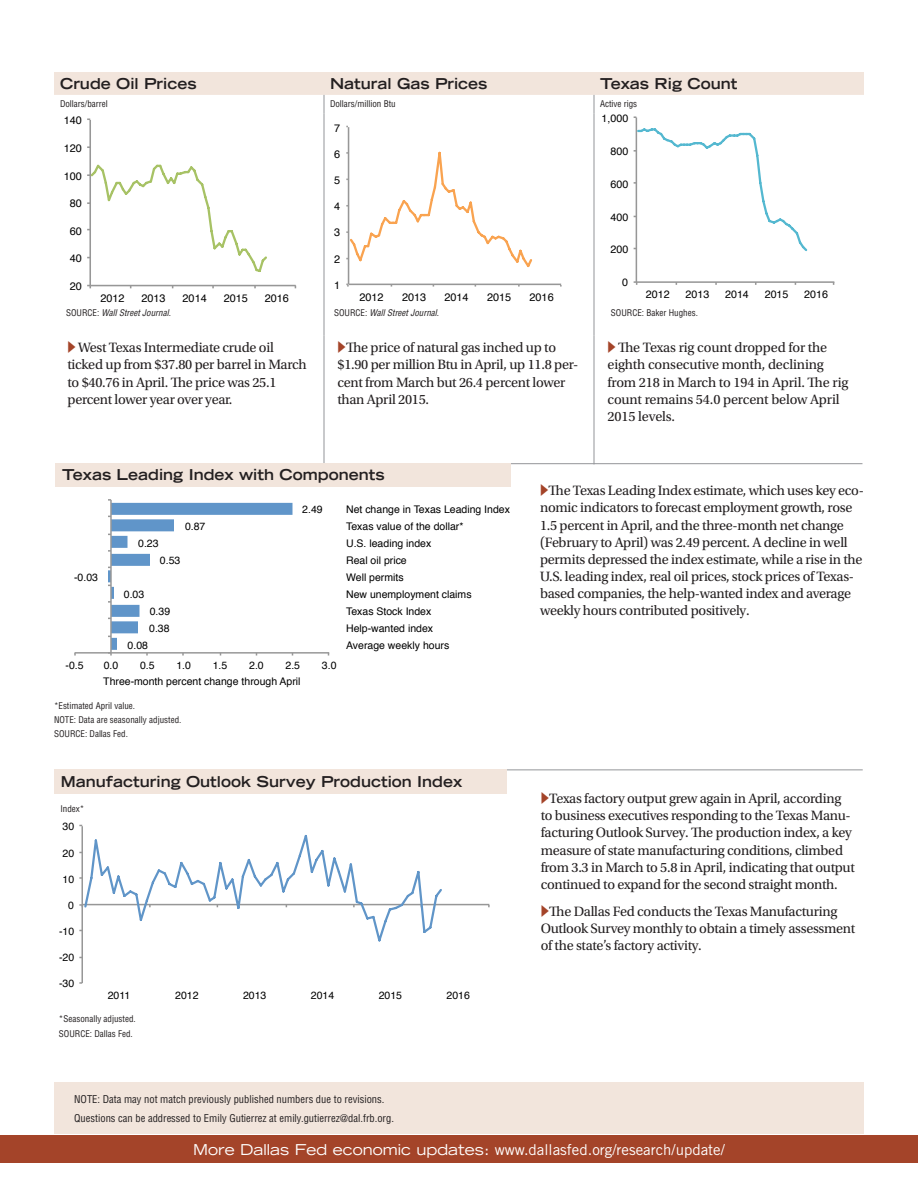
<style>
.page{position:relative;width:918px;height:1188px;background:#fff}
.page>*{position:absolute;margin:0;border:0;box-sizing:border-box;transform-origin:0 0}
.SectionHead{font:700 expanded 15px "Trade Gothic LT Std";color:#231f20}
.t1{font:15px "Trade Gothic LT Std";color:#fff}
.TEIText{font:14.25px/17.1px "Utopia Std";letter-spacing:-.02em;color:#231f20}
.t2{font:10.95px "Helvetica";color:#000}
.t3{font:10.65px "Helvetica";color:#000}
.t4{font:10.5px "Helvetica";color:#000}
.Notes{font:condensed 10.5px "Helvetica LT Std";color:#231f20}
.axislabels{font:condensed 9px "Helvetica LT Std";color:#231f20}
.axislabels-2{font:italic condensed 9px "Helvetica LT Std";color:#231f20}
.s1{font-style:normal}
.s2{font-stretch:expanded}
</style>
<div class="page">
<hr style="left:324px;top:113px;width:1px;height:222px;background:#939598">
<hr style="left:594px;top:113px;width:1px;height:222px;background:#939598">
<hr style="left:324px;top:335px;width:1px;height:129px;background:#939598">
<hr style="left:594px;top:335px;width:1px;height:129px;background:#939598">
<hr style="left:54px;top:770px;width:809px;height:1px;background:#939598">
<hr style="left:55px;top:463px;width:807px;height:1px;background:#939598">
<div style="left:54px;top:1082px;width:810px;height:52px;background:#f2e5dc"></div>
<div style="left:0;top:1135px;width:918px;height:28px;background:#a44429"></div>
<div style="left:55px;top:463px;width:456px;height:23px;background:#f2e5dc"></div>
<div style="left:54px;top:769px;width:452px;height:24px;background:#f2e5dc"></div>
<hr style="left:89px;top:120px;width:2px;height:166px;background:#979797">
<hr style="left:90px;top:285px;width:206px;height:1px;background:#979797">
<svg style="left:87px;top:163px;width:180px;height:111px"></svg>
<hr style="left:348px;top:127px;width:1px;height:157px;background:#979797">
<hr style="left:349px;top:284px;width:212px;height:1px;background:#979797">
<svg style="left:346px;top:150px;width:186px;height:119px"></svg>
<hr style="left:636px;top:118px;width:1px;height:164px;background:#979797">
<svg style="left:54px;top:72px;width:810px;height:48px"></svg>
<hr style="left:636px;top:281px;width:198px;height:2px;background:#979797">
<svg style="left:634px;top:126px;width:174px;height:127px"></svg>
<hr style="left:75px;top:652px;width:254px;height:2px;background:#989898">
<svg style="left:108px;top:500px;width:185px;height:156px"></svg>
<hr style="left:81px;top:826px;width:2px;height:157px;background:#979797">
<hr style="left:82px;top:904px;width:407px;height:1px;background:#979797">
<svg style="left:79px;top:833px;width:365px;height:110px"></svg>
<p class="SectionHead" style="left:60px;top:74px;width:138px">Crude Oil Prices</p>
<p class="SectionHead" style="left:330px;top:74px;width:159px">Natural Gas Prices</p>
<p class="SectionHead" style="left:600px;top:74px;width:139px">Texas Rig Count</p>
<p class="axislabels" style="left:60px;top:98px;width:49px">Dollars/barrel</p>
<p class="axislabels" style="left:330px;top:98px;width:67px">Dollars/million Btu</p>
<p class="axislabels" style="left:600px;top:98px;width:39px">Active rigs</p>
<p class="t2" style="left:64px;top:112px;width:20px">140</p>
<p class="t2" style="left:334px;top:119px;width:8px">7</p>
<p class="t3" style="left:602px;top:110px;width:28px">1,000</p>
<p class="t2" style="left:64px;top:140px;width:20px">120</p>
<p class="t2" style="left:334px;top:145px;width:8px">6</p>
<p class="t3" style="left:610px;top:143px;width:19px">800</p>
<p class="t2" style="left:64px;top:167px;width:20px">100</p>
<p class="t2" style="left:334px;top:172px;width:8px">5</p>
<p class="t3" style="left:610px;top:176px;width:19px">600</p>
<p class="t2" style="left:70px;top:195px;width:14px">80</p>
<p class="t2" style="left:334px;top:198px;width:8px">4</p>
<p class="t3" style="left:610px;top:209px;width:19px">400</p>
<p class="t2" style="left:70px;top:222px;width:14px">60</p>
<p class="t2" style="left:334px;top:224px;width:8px">3</p>
<p class="t2" style="left:70px;top:250px;width:14px">40</p>
<p class="t2" style="left:334px;top:250px;width:8px">2</p>
<p class="t3" style="left:610px;top:242px;width:19px">200</p>
<p class="t2" style="left:70px;top:278px;width:14px">20</p>
<p class="t2" style="left:100px;top:290px;width:26px">2012</p>
<p class="t2" style="left:142px;top:290px;width:26px">2013</p>
<p class="t2" style="left:183px;top:290px;width:26px">2014</p>
<p class="t2" style="left:224px;top:290px;width:26px">2015</p>
<p class="t2" style="left:265px;top:290px;width:26px">2016</p>
<p class="t2" style="left:334px;top:276px;width:8px">1</p>
<p class="t2" style="left:359px;top:289px;width:26px">2012</p>
<p class="t2" style="left:402px;top:289px;width:26px">2013</p>
<p class="t2" style="left:445px;top:289px;width:26px">2014</p>
<p class="t2" style="left:487px;top:289px;width:26px">2015</p>
<p class="t2" style="left:530px;top:289px;width:26px">2016</p>
<p class="t3" style="left:622px;top:274px;width:7px">0</p>
<p class="t3" style="left:646px;top:286px;width:25px">2012</p>
<p class="t3" style="left:686px;top:286px;width:25px">2013</p>
<p class="t3" style="left:725px;top:286px;width:25px">2014</p>
<p class="t3" style="left:765px;top:286px;width:25px">2015</p>
<p class="t3" style="left:804px;top:286px;width:25px">2016</p>
<p class="axislabels-2" style="left:66px;top:307px;width:107px"><span class="s1">SOURCE:</span> Wall Street Journal<span class="s1">.</span></p>
<p class="axislabels-2" style="left:334px;top:307px;width:107px"><span class="s1">SOURCE:</span> Wall Street Journal<span class="s1">.</span></p>
<p class="axislabels" style="left:611px;top:307px;width:88px">SOURCE: Baker Hughes.</p>
<p class="TEIText" style="left:68px;top:339px;width:241px;text-indent:10px">West Texas Intermediate crude oil ticked up from $37.80 per barrel in March to $40.76 in April. The price was 25.1 percent lower year over year.</p>
<p class="TEIText" style="left:338px;top:339px;width:242px;text-indent:9px">The price of natural gas inched up to $1.90 per million Btu in April, up 11.8 per&shy;cent from March but 26.4 percent lower than April 2015.</p>
<p class="TEIText" style="left:608px;top:339px;width:242px;text-indent:10px">The Texas rig count dropped for the eighth consecutive month, declining from 218 in March to 194 in April. The rig count remains 54.0 percent below April<br>2015 levels.</p>
<p class="SectionHead" style="left:62px;top:465px;width:324px">Texas Leading Index with Components</p>
<p class="t4" style="left:302px;top:501px;width:22px">2.49</p>
<p class="t4" style="left:346px;top:501px;width:165px">Net change in Texas Leading Index</p>
<p class="t4" style="left:185px;top:518px;width:22px">0.87</p>
<p class="t4" style="left:346px;top:518px;width:119px">Texas value of the dollar*</p>
<p class="t4" style="left:138px;top:535px;width:22px">0.23</p>
<p class="t4" style="left:346px;top:535px;width:87px">U.S. leading index</p>
<p class="t4" style="left:160px;top:552px;width:22px">0.53</p>
<p class="t4" style="left:346px;top:552px;width:62px">Real oil price</p>
<p class="t4" style="left:74px;top:569px;width:25px">-0.03</p>
<p class="t4" style="left:346px;top:569px;width:59px">Well permits</p>
<p class="t4" style="left:124px;top:586px;width:22px">0.03</p>
<p class="t4" style="left:346px;top:586px;width:127px">New unemployment claims</p>
<p class="t4" style="left:150px;top:603px;width:22px">0.39</p>
<p class="t4" style="left:346px;top:603px;width:87px">Texas Stock Index</p>
<p class="t4" style="left:149px;top:620px;width:22px">0.38</p>
<p class="t4" style="left:346px;top:620px;width:88px">Help-wanted index</p>
<p class="t4" style="left:128px;top:637px;width:22px">0.08</p>
<p class="t4" style="left:346px;top:637px;width:105px">Average weekly hours</p>
<p class="t4" style="left:66px;top:657px;width:20px">-0.5</p>
<p class="t4" style="left:104px;top:657px;width:16px">0.0</p>
<p class="t4" style="left:140px;top:657px;width:16px">0.5</p>
<p class="t4" style="left:176px;top:657px;width:16px">1.0</p>
<p class="t4" style="left:213px;top:657px;width:16px">1.5</p>
<p class="t4" style="left:249px;top:657px;width:16px">2.0</p>
<p class="t4" style="left:286px;top:657px;width:16px">2.5</p>
<p class="t4" style="left:322px;top:657px;width:16px">3.0</p>
<p class="t4" style="left:103px;top:673px;width:199px">Three-month percent change through April</p>
<p class="axislabels" style="left:54px;top:700px;width:83px">*Estimated April value.</p>
<p class="axislabels" style="left:54px;top:714px;width:129px">NOTE: Data are seasonally adjusted.</p>
<p class="axislabels" style="left:54px;top:728px;width:75px">SOURCE: Dallas Fed.</p>
<p class="SectionHead" style="left:61px;top:771px;width:403px">Manufacturing Outlook Survey Production Index</p>
<p class="axislabels" style="left:60px;top:803px;width:25px">Index*</p>
<p class="t4" style="left:63px;top:819px;width:13px">30</p>
<p class="t4" style="left:63px;top:845px;width:13px">20</p>
<p class="t4" style="left:63px;top:871px;width:13px">10</p>
<p class="t4" style="left:68px;top:897px;width:7px">0</p>
<p class="t4" style="left:59px;top:923px;width:17px">-10</p>
<p class="t4" style="left:59px;top:949px;width:17px">-20</p>
<p class="t4" style="left:59px;top:975px;width:17px">-30</p>
<p class="t4" style="left:108px;top:987px;width:24px">2011</p>
<p class="t4" style="left:175px;top:987px;width:25px">2012</p>
<p class="t4" style="left:243px;top:987px;width:25px">2013</p>
<p class="t4" style="left:311px;top:987px;width:25px">2014</p>
<p class="t4" style="left:379px;top:987px;width:25px">2015</p>
<p class="t4" style="left:447px;top:987px;width:25px">2016</p>
<p class="axislabels" style="left:59px;top:1014px;width:78px">*Seasonally adjusted.</p>
<p class="axislabels" style="left:59px;top:1028px;width:75px">SOURCE: Dallas Fed.</p>
<p class="TEIText" style="left:540px;top:482px;width:325px;text-indent:9px">The Texas Leading Index estimate, which uses key eco&shy;nomic indicators to forecast employment growth, rose 1.5 percent in April, and the three-month net change (February to April) was 2.49 percent. A decline in well permits depressed the index estimate, while a rise in the U.S. leading index, real oil prices, stock prices of Texas&shy;based companies, the help-wanted index and average weekly hours contributed positively.</p>
<p class="TEIText" style="left:541px;top:790px;width:316px;text-indent:9px">Texas factory output grew again in April, according to business executives responding to the Texas Manu&shy;facturing Outlook Survey. The production index, a key measure of state manufacturing conditions, climbed from 3.3 in March to 5.8 in April, indicating that output continued to expand for the second straight month.</p>
<p class="TEIText" style="left:541px;top:903px;width:316px;text-indent:9px">The Dallas Fed conducts the Texas Manufacturing<br>Outlook Survey monthly to obtain a timely assessment of the state’s factory activity.</p>
<p class="Notes" style="left:74px;top:1093px;width:312px">NOTE: Data may not match previously published numbers due to revisions.</p>
<p class="Notes" style="left:74px;top:1112px;width:321px">Questions can be addressed to Emily Gutierrez at emily.gutierrez@dal.frb.org.</p>
<p class="t1" style="left:193px;top:1140px;width:533px"><span class="s2">More Dallas Fed economic updates:</span> www.dallasfed.org/research/update/</p>
</div>
